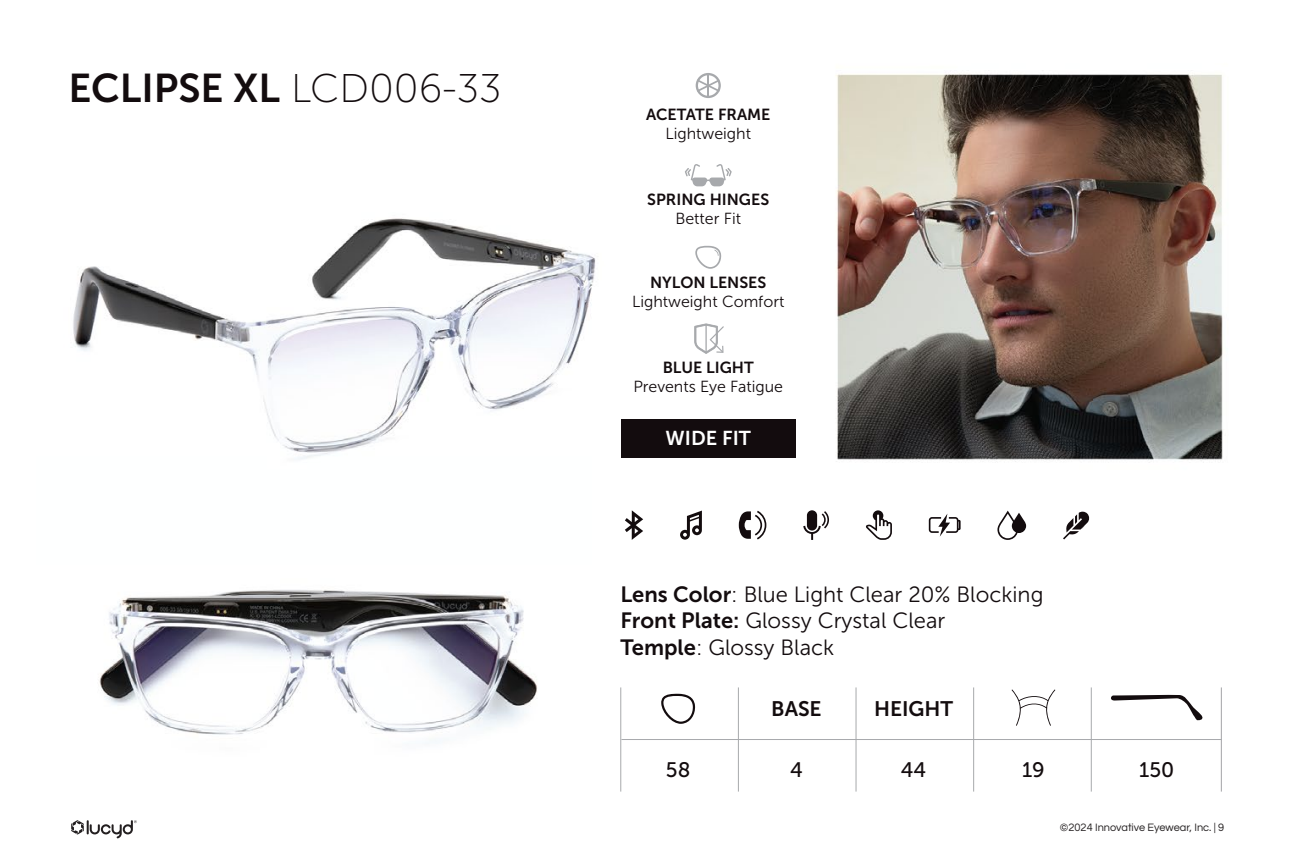
<style>
.page{position:relative;width:1296px;height:864px;background:#fff}
.page>*{position:absolute;margin:0;border:0;box-sizing:border-box;transform-origin:0 0}
.t1{font:40px "Museo Sans 700";color:#130c0e}
.t2{font:22px/26.4px "Museo Sans 300";color:#130c0e}
.t3{font:21px "Museo Sans 500";color:#130c0e}
.t4{font:21px "Museo Sans 700";color:#130c0e}
.t5{font:20px "Museo Sans 700";color:#fff}
.t6{font:16px "Museo Sans 300";color:#130c0e}
.t7{font:16px "Museo Sans 700";color:#130c0e}
.t8{font:11px "Questrial";color:#231f20}
.s1{font-family:"Museo Sans 100"}
.s2{font-family:"Museo Sans 700"}
</style>
<div class="page">
<img style="left:73px;top:73px;width:1150px;height:719px">
<svg style="left:694px;top:323px;width:30px;height:31px"></svg>
<div style="left:621px;top:419px;width:175px;height:39px;background:#130c0e"></div>
<svg style="left:685px;top:164px;width:47px;height:22px"></svg>
<svg style="left:695px;top:246px;width:27px;height:23px"></svg>
<svg style="left:696px;top:73px;width:25px;height:25px"></svg>
<hr style="left:620px;top:687px;width:1px;height:105px;background:#a7a9ac">
<hr style="left:1221px;top:687px;width:1px;height:105px;background:#a3a3a7">
<hr style="left:738px;top:687px;width:1px;height:105px;background:#a7a9ac">
<hr style="left:621px;top:739px;width:601px;height:1px;background:#a7a9ac">
<hr style="left:856px;top:687px;width:1px;height:105px;background:#a7a9ac">
<hr style="left:973px;top:687px;width:1px;height:105px;background:#a7a9ac">
<hr style="left:1091px;top:687px;width:1px;height:105px;background:#a7a9ac">
<svg style="left:1012px;top:689px;width:43px;height:37px"></svg>
<svg style="left:1109px;top:695px;width:94px;height:27px"></svg>
<svg style="left:661px;top:694px;width:35px;height:30px"></svg>
<svg style="left:997px;top:511px;width:29px;height:29px"></svg>
<svg style="left:1063px;top:511px;width:27px;height:28px"></svg>
<svg style="left:625px;top:510px;width:18px;height:30px"></svg>
<svg style="left:739px;top:511px;width:27px;height:29px"></svg>
<svg style="left:680px;top:511px;width:22px;height:29px"></svg>
<svg style="left:803px;top:511px;width:26px;height:29px"></svg>
<svg style="left:865px;top:510px;width:27px;height:30px"></svg>
<svg style="left:929px;top:514px;width:32px;height:23px"></svg>
<svg style="left:71px;top:820px;width:66px;height:19px"></svg>
<h1 class="t1" style="left:68px;top:66px;width:434px">ECLIPSE XL <span class="s1">LCD006-33</span></h1>
<p class="t7" style="left:646px;top:106px;width:126px">ACETATE FRAME</p>
<p class="t6" style="left:665px;top:125px;width:87px">Lightweight</p>
<p class="t7" style="left:647px;top:191px;width:123px">SPRING HINGES</p>
<p class="t6" style="left:675px;top:210px;width:67px">Better Fit</p>
<p class="t7" style="left:650px;top:274px;width:118px">NYLON LENSES</p>
<p class="t6" style="left:632px;top:293px;width:154px">Lightweight Comfort</p>
<p class="t7" style="left:663px;top:359px;width:93px">BLUE LIGHT</p>
<p class="t6" style="left:633px;top:378px;width:151px">Prevents Eye Fatigue</p>
<p class="t5" style="left:666px;top:427px;width:87px">WIDE FIT</p>
<p class="t2" style="left:620px;top:581px;width:425px"><span class="s2">Lens Color</span>: Blue Light Clear 20% Blocking<br><span class="s2">Front Plate:</span> Glossy Crystal Clear<br><span class="s2">Temple</span>: Glossy Black</p>
<p class="t4" style="left:771px;top:697px;width:52px">BASE</p>
<p class="t4" style="left:874px;top:697px;width:81px">HEIGHT</p>
<p class="t3" style="left:666px;top:758px;width:26px">58</p>
<p class="t3" style="left:790px;top:758px;width:14px">4</p>
<p class="t3" style="left:901px;top:758px;width:27px">44</p>
<p class="t3" style="left:1022px;top:758px;width:24px">19</p>
<p class="t3" style="left:1139px;top:758px;width:37px">150</p>
<p class="t8" style="left:1060px;top:820px;width:166px">©2024 Innovative Eyewear, Inc. | 9</p>
</div>
